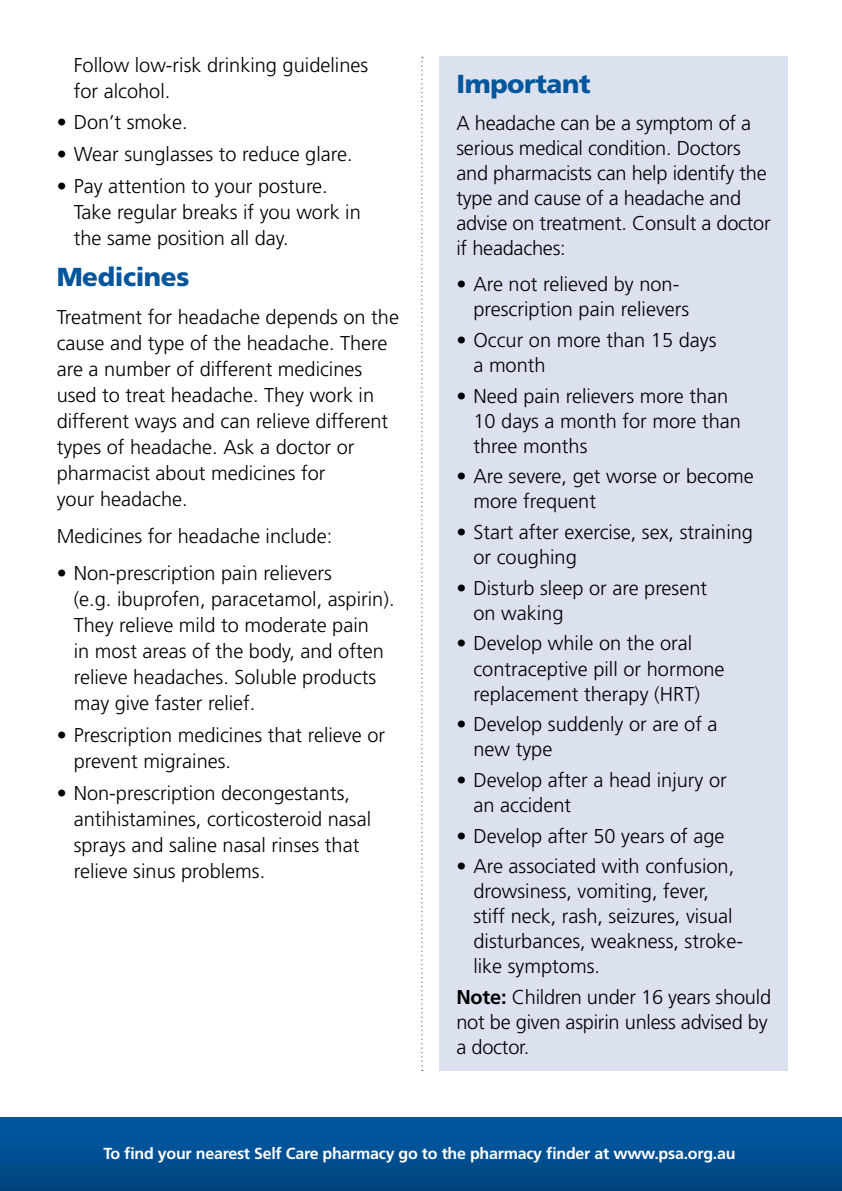
<style>
.page{position:relative;width:842px;height:1191px;background:#fff}
.page>*{position:absolute;margin:0;border:0;box-sizing:border-box;transform-origin:0 0}
.t1{font:900 26px "Frutiger LT Std";letter-spacing:-.015em;color:#00569c}
.t2{font:300 20px/25px "Frutiger LT Std";color:#000}
.t3{font:700 16px "Frutiger LT Std";letter-spacing:-.015em;color:#fff}
.s1{font-weight:700}
</style>
<div class="page">
<div style="left:0;top:1117px;width:842px;height:74px;background:linear-gradient(to bottom,#005aa3,#00457f)"></div>
<svg style="left:421px;top:57px;width:2px;height:1014px"></svg>
<div style="left:439px;top:57px;width:349px;height:1014px;background:#dce1ef"></div>
<p class="t2" style="left:74px;top:52px;width:296px;line-height:26px">Follow low-risk drinking guidelines for alcohol.</p>
<p class="t2" style="left:57px;top:110px;width:133px">• Don’t smoke.</p>
<p class="t2" style="left:57px;top:142px;width:297px">• Wear sunglasses to reduce glare.</p>
<p class="t2" style="left:74px;top:173px;width:289px;line-height:26px;text-indent:-17px">• Pay attention to your posture.<br>Take regular breaks if you work in the same position all day.</p>
<h1 class="t1" style="left:57px;top:261px;width:134px">Medicines</h1>
<p class="t2" style="left:57px;top:304px;width:344px;line-height:26px">Treatment for headache depends on the cause and type of the headache. There are a number of different medicines used to treat headache. They work in different ways and can relieve different types of headache. Ask a doctor or pharmacist about medicines for<br>your headache.</p>
<p class="t2" style="left:57px;top:524px;width:277px">Medicines for headache include:</p>
<p class="t2" style="left:74px;top:560px;width:322px;line-height:26px;text-indent:-17px">• Non-prescription pain relievers<br>(e.g. ibuprofen, paracetamol, aspirin).<br>They relieve mild to moderate pain<br>in most areas of the body, and often relieve headaches. Soluble products may give faster relief.</p>
<p class="t2" style="left:74px;top:722px;width:313px;line-height:26px;text-indent:-17px">• Prescription medicines that relieve or prevent migraines.</p>
<p class="t2" style="left:74px;top:780px;width:299px;line-height:26px;text-indent:-17px">• Non-prescription decongestants, antihistamines, corticosteroid nasal sprays and saline nasal rinses that relieve sinus problems.</p>
<h1 class="t1" style="left:456px;top:68px;width:136px">Important</h1>
<p class="t2" style="left:456px;top:110px;width:316px">A headache can be a symptom of a serious medical condition. Doctors and pharmacists can help identify the type and cause of a headache and advise on treatment. Consult a doctor if headaches:</p>
<p class="t2" style="left:473px;top:272px;width:217px;text-indent:-17px">• Are not relieved by non&shy;prescription pain relievers</p>
<p class="t2" style="left:473px;top:328px;width:245px;text-indent:-17px">• Occur on more than 15 days a month</p>
<p class="t2" style="left:473px;top:383px;width:269px;text-indent:-17px">• Need pain relievers more than<br>10 days a month for more than three months</p>
<p class="t2" style="left:473px;top:464px;width:282px;text-indent:-17px">• Are severe, get worse or become more frequent</p>
<p class="t2" style="left:473px;top:520px;width:281px;text-indent:-17px">• Start after exercise, sex, straining or coughing</p>
<p class="t2" style="left:473px;top:575px;width:235px;text-indent:-17px">• Disturb sleep or are present on waking</p>
<p class="t2" style="left:473px;top:631px;width:253px;text-indent:-17px">• Develop while on the oral contraceptive pill or hormone replacement therapy (HRT)</p>
<p class="t2" style="left:473px;top:712px;width:246px;text-indent:-17px">• Develop suddenly or are of a new type</p>
<p class="t2" style="left:473px;top:768px;width:255px;text-indent:-17px">• Develop after a head injury or an accident</p>
<p class="t2" style="left:456px;top:823px;width:270px">• Develop after 50 years of age</p>
<p class="t2" style="left:473px;top:854px;width:271px;text-indent:-17px">• Are associated with confusion, drowsiness, vomiting, fever, stiff neck, rash, seizures, visual disturbances, weakness, stroke&shy;like symptoms.</p>
<p class="t2" style="left:456px;top:985px;width:316px"><span class="s1">Note:</span> Children under 16 years should not be given aspirin unless advised by a doctor.</p>
<p class="t3" style="left:104px;top:1143px;width:633px">To find your nearest Self Care pharmacy go to the pharmacy finder at www.psa.org.au</p>
</div>
